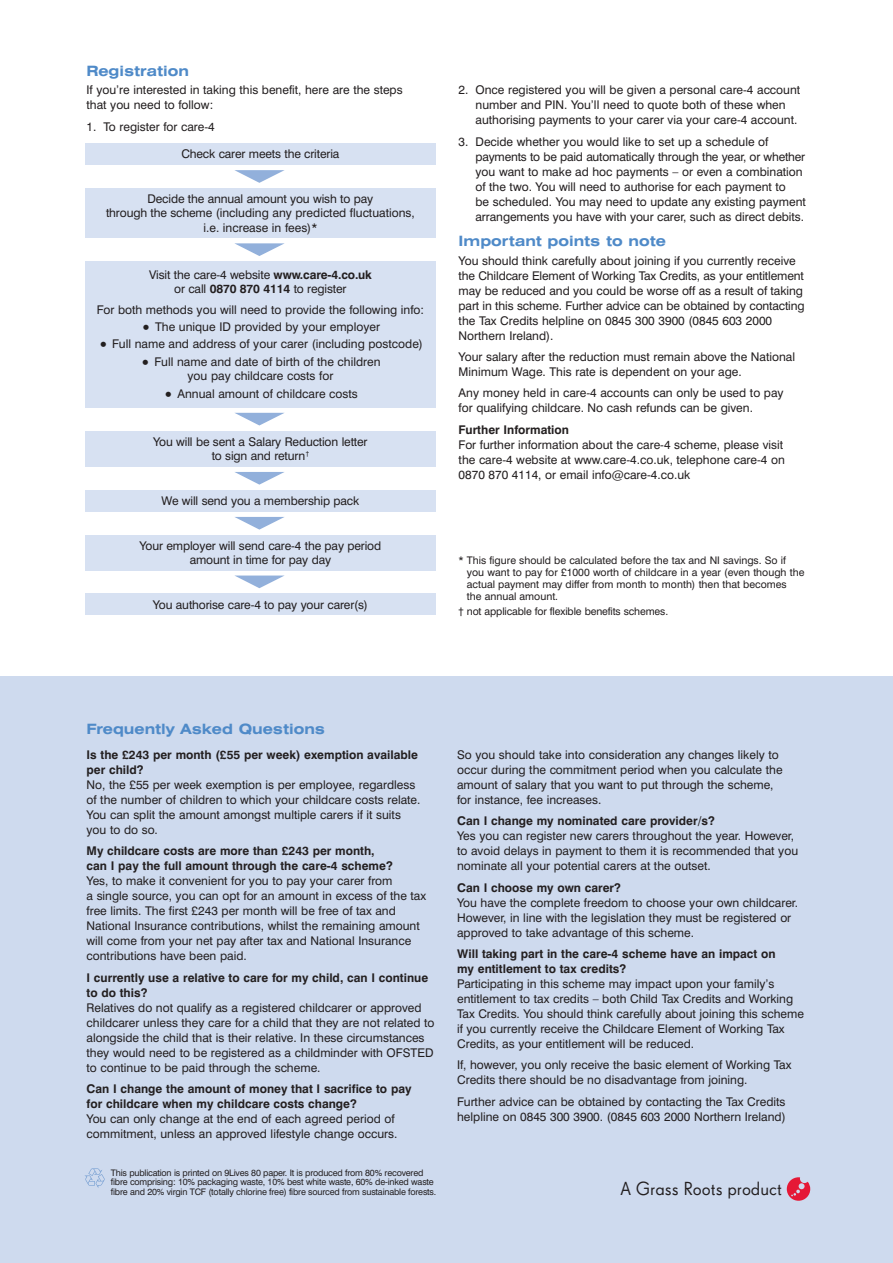
<style>
.page{position:relative;width:893px;height:1263px;background:#fff}
.page>*{position:absolute;margin:0;border:0;box-sizing:border-box;transform-origin:0 0}
.t1{font:18.3px "Super Grotesk C";color:#231f20}
.t2{font:700 expanded 14.25px "Swiss 721 BT";color:#4f8ac8}
.t3{font:12px/15px "Swiss 721 BT";color:#231f20}
.t4{font:700 12px/15px "Swiss 721 BT";color:#231f20}
.t5{font:10.5px/12px "Swiss 721 BT";color:#231f20}
.t6{font:9px/9.8px "Swiss 721 BT";letter-spacing:-.02em;color:#231f20}
.s1{font-weight:700}
.s2{font-size:18px}
</style>
<div class="page">
<div style="left:0;top:676px;width:893px;height:587px;background:#cedaee"></div>
<svg style="left:787px;top:1177px;width:23px;height:24px"></svg>
<div style="left:85px;top:143px;width:351px;height:22px;background:#d7e1f2"></div>
<svg style="left:234px;top:170px;width:51px;height:13px"></svg>
<div style="left:85px;top:188px;width:351px;height:50px;background:#d7e1f2"></div>
<svg style="left:234px;top:243px;width:51px;height:13px"></svg>
<div style="left:85px;top:261px;width:351px;height:146px;background:#d7e1f2"></div>
<svg style="left:235px;top:413px;width:49px;height:12px"></svg>
<div style="left:85px;top:431px;width:351px;height:36px;background:#d7e1f2"></div>
<svg style="left:235px;top:472px;width:49px;height:13px"></svg>
<div style="left:85px;top:490px;width:351px;height:22px;background:#d7e1f2"></div>
<svg style="left:235px;top:517px;width:49px;height:13px"></svg>
<div style="left:85px;top:535px;width:351px;height:35px;background:#d7e1f2"></div>
<svg style="left:234px;top:575px;width:51px;height:13px"></svg>
<div style="left:85px;top:593px;width:351px;height:22px;background:#d7e1f2"></div>
<svg style="left:84px;top:1168px;width:21px;height:20px"></svg>
<p class="t2" style="left:87px;top:65px;width:104px">Registration</p>
<p class="t3" style="left:87px;top:84px;width:318px">If you’re interested in taking this benefit, here are the steps that you need to follow:</p>
<p class="t3" style="left:87px;top:120px;width:130px">1. To register for care-4</p>
<p class="t3" style="left:181px;top:148px;width:159px">Check carer meets the criteria</p>
<p class="t3" style="left:106px;top:193px;width:310px;line-height:14.2px;text-align:center">Decide the annual amount you wish to pay<br>through the scheme (including any predicted fluctuations, i.e. increase in fees)*</p>
<p class="t3" style="left:149px;top:269px;width:224px;line-height:14.2px;text-align:center">Visit the care-4 website <span class="s1">www.care-4.co.uk </span>or call <span class="s1">0870 870 4114</span> to register</p>
<p class="t3" style="left:97px;top:303px;width:329px">For both methods you will need to provide the following info:</p>
<p class="t3" style="left:141px;top:320px;width:241px"><span class="s2">•</span> The unique ID provided by your employer</p>
<p class="t3" style="left:98px;top:338px;width:326px"><span class="s2">•</span> Full name and address of your carer (including postcode)</p>
<p class="t3" style="left:140px;top:356px;width:242px;line-height:14.2px;text-align:center"><span class="s2">•</span> Full name and date of birth of the children you pay childcare costs for</p>
<p class="t3" style="left:163px;top:387px;width:196px"><span class="s2">•</span> Annual amount of childcare costs</p>
<p class="t3" style="left:153px;top:436px;width:216px;line-height:14.2px;text-align:center">You will be sent a Salary Reduction letter to sign and return<sup>†</sup></p>
<p class="t3" style="left:162px;top:495px;width:199px">We will send you a membership pack</p>
<p class="t3" style="left:140px;top:540px;width:243px;line-height:14.2px;text-align:center">Your employer will send care-4 the pay period amount in time for pay day</p>
<p class="t3" style="left:153px;top:598px;width:216px">You authorise care-4 to pay your carer(s)</p>
<p class="t3" style="left:475px;top:84px;width:326px;text-indent:-17px">2. Once registered you will be given a personal care-4 account number and PIN. You’ll need to quote both of these when authorising payments to your carer via your care-4 account.</p>
<p class="t3" style="left:475px;top:135px;width:332px;text-indent:-17px">3. Decide whether you would like to set up a schedule of payments to be paid automatically through the year, or whether you want to make ad hoc payments – or even a combination of the two. You will need to authorise for each payment to<br>be scheduled. You may need to update any existing payment arrangements you have with your carer, such as direct debits.</p>
<p class="t2" style="left:459px;top:236px;width:209px">Important points to note</p>
<p class="t3" style="left:459px;top:254px;width:348px">You should think carefully about joining if you currently receive the Childcare Element of Working Tax Credits, as your entitlement may be reduced and you could be worse off as a result of taking part in this scheme. Further advice can be obtained by contacting the Tax Credits helpline on 0845 300 3900 (0845 603 2000<br>Northern Ireland).</p>
<p class="t3" style="left:459px;top:350px;width:338px">Your salary after the reduction must remain above the National<br>Minimum Wage. This rate is dependent on your age.</p>
<p class="t3" style="left:459px;top:387px;width:326px">Any money held in care-4 accounts can only be used to pay for qualifying childcare. No cash refunds can be given.</p>
<p class="t4" style="left:459px;top:423px;width:112px">Further Information</p>
<p class="t3" style="left:459px;top:438px;width:328px">For further information about the care-4 scheme, please visit the care-4 website at www.care-4.co.uk, telephone care-4 on<br>0870 870 4114, or email info@care-4.co.uk</p>
<p class="t5" style="left:467px;top:555px;width:339px;text-indent:-8px">* This figure should be calculated before the tax and NI savings. So if you want to pay for £1000 worth of childcare in a year (even though the actual payment may differ from month to month) then that becomes<br>the annual amount.</p>
<p class="t5" style="left:459px;top:607px;width:211px">† not applicable for flexible benefits schemes.</p>
<p class="t2" style="left:87px;top:723px;width:240px">Frequently Asked Questions</p>
<p class="t4" style="left:87px;top:748px;width:333px">Is the £243 per month (£55 per week) exemption available per child?</p>
<p class="t3" style="left:87px;top:778px;width:335px">No, the £55 per week exemption is per employee, regardless of the number of children to which your childcare costs relate.<br>You can split the amount amongst multiple carers if it suits you to do so.</p>
<p class="t4" style="left:87px;top:845px;width:308px">My childcare costs are more than £243 per month, can I pay the full amount through the care-4 scheme?</p>
<p class="t3" style="left:87px;top:875px;width:341px">Yes, to make it convenient for you to pay your carer from<br>a single source, you can opt for an amount in excess of the tax free limits. The first £243 per month will be free of tax and National Insurance contributions, whilst the remaining amount will come from your net pay after tax and National Insurance contributions have been paid.</p>
<p class="t4" style="left:87px;top:971px;width:343px">I currently use a relative to care for my child, can I continue to do this?</p>
<p class="t3" style="left:87px;top:1001px;width:350px">Relatives do not qualify as a registered childcarer or approved childcarer unless they care for a child that they are not related to alongside the child that is their relative. In these circumstances they would need to be registered as a childminder with OFSTED to continue to be paid through the scheme.</p>
<p class="t4" style="left:87px;top:1082px;width:326px">Can I change the amount of money that I sacrifice to pay for childcare when my childcare costs change?</p>
<p class="t3" style="left:87px;top:1112px;width:312px">You can only change at the end of each agreed period of commitment, unless an approved lifestyle change occurs.</p>
<p class="t6" style="left:111px;top:1168px;width:327px">This publication is printed on 9Lives 80 paper. It is produced from 80% recovered fibre comprising: 10% packaging waste, 10% best white waste, 60% de-inked waste fibre and 20% virgin TCF (totally chlorine free) fibre sourced from sustainable forests.</p>
<p class="t3" style="left:457px;top:748px;width:327px">So you should take into consideration any changes likely to occur during the commitment period when you calculate the amount of salary that you want to put through the scheme, for instance, fee increases.</p>
<p class="t4" style="left:457px;top:815px;width:259px">Can I change my nominated care provider/s?</p>
<p class="t3" style="left:457px;top:830px;width:343px">Yes you can register new carers throughout the year. However, to avoid delays in payment to them it is recommended that you nominate all your potential carers at the outset.</p>
<p class="t4" style="left:457px;top:881px;width:165px">Can I choose my own carer?</p>
<p class="t3" style="left:457px;top:896px;width:342px">You have the complete freedom to choose your own childcarer.<br>However, in line with the legislation they must be registered or approved to take advantage of this scheme.</p>
<p class="t4" style="left:457px;top:947px;width:320px">Will taking part in the care-4 scheme have an impact on my entitlement to tax credits?</p>
<p class="t3" style="left:457px;top:977px;width:348px">Participating in this scheme may impact upon your family’s entitlement to tax credits – both Child Tax Credits and Working Tax Credits. You should think carefully about joining this scheme if you currently receive the Childcare Element of Working Tax Credits, as your entitlement will be reduced.</p>
<p class="t3" style="left:457px;top:1059px;width:336px">If, however, you only receive the basic element of Working Tax<br>Credits there should be no disadvantage from joining.</p>
<p class="t3" style="left:457px;top:1095px;width:330px">Further advice can be obtained by contacting the Tax Credits helpline on 0845 300 3900. (0845 603 2000 Northern Ireland)</p>
<h1 class="t1" style="left:621px;top:1182px;width:163px">A Grass Roots product</h1>
</div>
